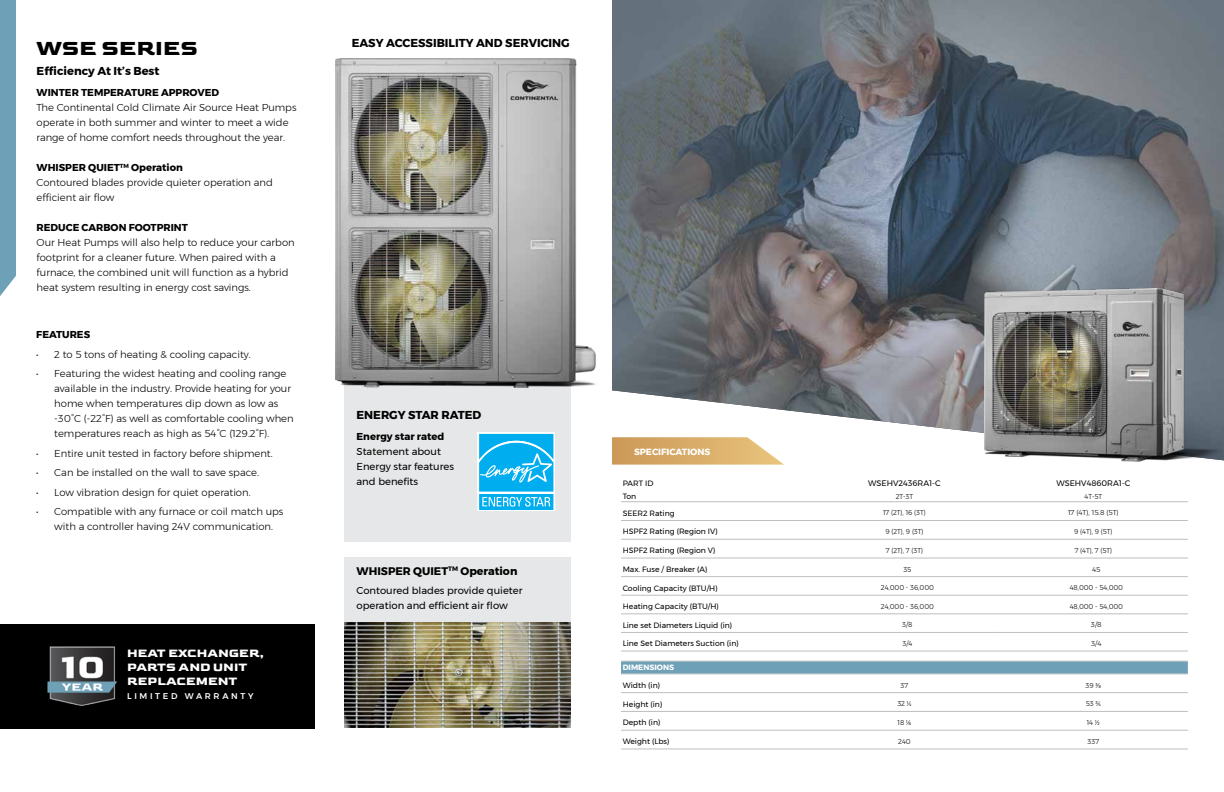
<style>
.page{position:relative;width:1224px;height:792px;background:#fff}
.page>*{position:absolute;margin:0;border:0;box-sizing:border-box;transform-origin:0 0}
.t1{font:700 22px "Goldman";color:#000}
.t2{font:700 12.4px/13.9px "Goldman";color:#fff}
.t3{font:700 11.5px "Montserrat";color:#000}
.t4{font:700 11px "Montserrat";color:#000}
.t5{font:300 10px/15px "Montserrat";color:#000}
.t6{font:10px/15px "Montserrat";color:#000}
.t7{font:700 10px "Montserrat";color:#000}
.t8{font:700 9px "Montserrat";color:#fff}
.t9{font:500 8.3px "Montserrat";letter-spacing:.32em;color:#fff}
.t10{font:8px "Montserrat";color:#000}
.t11{font:7.7px "Montserrat";color:#000}
.t12{font:700 7.7px "Montserrat";color:#fff}
.t13{font:300 7px "Montserrat";color:#000;scale:.95 1}
.t14{font:300 7px "Montserrat";color:#000}
.s1{font-weight:700}
</style>
<div class="page">
<div style="left:345px;top:352px;width:226px;height:190px;background:#e6e7e8"></div>
<img style="left:612px;top:0;width:612px;height:433px">
<svg style="left:612px;top:437px;width:172px;height:28px;background:#ddb67b"></svg>
<div style="left:0;top:0;width:16px;height:296px;background:#6ea1b7"></div>
<svg style="left:621px;top:662px;width:567px;height:12px;background:#72a2b7"></svg>
<hr style="left:621px;top:502px;width:189px;height:1px;background:#bcbec0">
<hr style="left:810px;top:502px;width:189px;height:1px;background:#bcbec0">
<hr style="left:999px;top:502px;width:189px;height:1px;background:#bcbec0">
<hr style="left:621px;top:661px;width:189px;height:1px;background:#bcbec0">
<hr style="left:810px;top:661px;width:189px;height:1px;background:#bcbec0">
<hr style="left:999px;top:661px;width:189px;height:1px;background:#bcbec0">
<hr style="left:621px;top:674px;width:189px;height:1px;background:#bcbec0">
<hr style="left:810px;top:674px;width:189px;height:1px;background:#bcbec0">
<hr style="left:999px;top:674px;width:189px;height:1px;background:#bcbec0">
<hr style="left:621px;top:692px;width:189px;height:1px;background:#bcbec0">
<hr style="left:810px;top:692px;width:189px;height:1px;background:#bcbec0">
<hr style="left:999px;top:692px;width:189px;height:1px;background:#bcbec0">
<hr style="left:621px;top:711px;width:189px;height:1px;background:#bcbec0">
<hr style="left:810px;top:711px;width:189px;height:1px;background:#bcbec0">
<hr style="left:999px;top:711px;width:189px;height:1px;background:#bcbec0">
<hr style="left:621px;top:730px;width:189px;height:1px;background:#bcbec0">
<hr style="left:810px;top:730px;width:189px;height:1px;background:#bcbec0">
<hr style="left:999px;top:730px;width:189px;height:1px;background:#bcbec0">
<hr style="left:621px;top:749px;width:189px;height:1px;background:#bcbec0">
<hr style="left:810px;top:749px;width:189px;height:1px;background:#bcbec0">
<hr style="left:999px;top:749px;width:189px;height:1px;background:#bcbec0">
<hr style="left:621px;top:520px;width:189px;height:1px;background:#bcbec0">
<hr style="left:810px;top:520px;width:189px;height:1px;background:#bcbec0">
<hr style="left:999px;top:520px;width:189px;height:1px;background:#bcbec0">
<hr style="left:810px;top:539px;width:189px;height:1px;background:#bcbec0">
<hr style="left:999px;top:539px;width:189px;height:1px;background:#bcbec0">
<hr style="left:621px;top:539px;width:189px;height:1px;background:#bcbec0">
<hr style="left:621px;top:558px;width:189px;height:1px;background:#bcbec0">
<hr style="left:621px;top:576px;width:189px;height:1px;background:#bcbec0">
<hr style="left:810px;top:576px;width:189px;height:1px;background:#bcbec0">
<hr style="left:999px;top:576px;width:189px;height:1px;background:#bcbec0">
<hr style="left:621px;top:595px;width:189px;height:1px;background:#bcbec0">
<hr style="left:810px;top:595px;width:189px;height:1px;background:#bcbec0">
<hr style="left:999px;top:595px;width:189px;height:1px;background:#bcbec0">
<hr style="left:621px;top:614px;width:189px;height:1px;background:#bcbec0">
<hr style="left:810px;top:614px;width:189px;height:1px;background:#bcbec0">
<hr style="left:999px;top:614px;width:189px;height:1px;background:#bcbec0">
<hr style="left:621px;top:632px;width:189px;height:1px;background:#bcbec0">
<hr style="left:810px;top:632px;width:189px;height:1px;background:#bcbec0">
<hr style="left:999px;top:632px;width:189px;height:1px;background:#bcbec0">
<hr style="left:621px;top:651px;width:189px;height:1px;background:#bcbec0">
<hr style="left:810px;top:651px;width:189px;height:1px;background:#bcbec0">
<hr style="left:999px;top:651px;width:189px;height:1px;background:#bcbec0">
<hr style="left:810px;top:558px;width:189px;height:1px;background:#bcbec0">
<hr style="left:999px;top:558px;width:189px;height:1px;background:#bcbec0">
<img style="left:336px;top:59px;width:260px;height:329px">
<img style="left:984px;top:289px;width:240px;height:173px">
<div style="left:0;top:624px;width:315px;height:105px;background:#000"></div>
<img style="left:47px;top:646px;width:70px;height:60px">
<div style="left:345px;top:558px;width:226px;height:124px;background:#e6e7e8"></div>
<div style="left:477px;top:432px;width:78px;height:61px;background:#eaf8fd"></div>
<svg style="left:477px;top:434px;width:78px;height:76px;background:#36bff2"></svg>
<img style="left:345px;top:623px;width:226px;height:104px">
<h1 class="t1" style="left:37px;top:35px;width:163px">WSE SERIES</h1>
<p class="t3" style="left:37px;top:62px;width:124px">Efficiency At It’s Best</p>
<p class="t7" style="left:37px;top:85px;width:184px">WINTER TEMPERATURE APPROVED</p>
<p class="t5" style="left:37px;top:100px;width:261px">The Continental Cold Climate Air Source Heat Pumps operate in both summer and winter to meet a wide range of home comfort needs throughout the year.</p>
<p class="t5" style="left:37px;top:160px;width:238px"><span class="s1">WHISPER QUIET</span><sup>TM</sup> <span class="s1">Operation<br></span>Contoured blades provide quieter operation and efficient air flow</p>
<p class="t7" style="left:37px;top:220px;width:153px">REDUCE CARBON FOOTPRINT</p>
<p class="t5" style="left:37px;top:235px;width:260px">Our Heat Pumps will also help to reduce your carbon footprint for a cleaner future. When paired with a furnace, the combined unit will function as a hybrid heat system resulting in energy cost savings.</p>
<p class="t7" style="left:36px;top:327px;width:55px">FEATURES</p>
<p class="t5" style="left:36px;top:347px;width:216px">• 2 to 5 tons of heating &amp; cooling capacity.</p>
<p class="t5" style="left:54px;top:366px;width:241px;text-indent:-18px">• Featuring the widest heating and cooling range available in the industry. Provide heating for your home when temperatures dip down as low as -30°C (-22°F) as well as comfortable cooling when temperatures reach as high as 54°C (129.2°F).</p>
<p class="t5" style="left:36px;top:446px;width:238px">• Entire unit tested in factory before shipment.</p>
<p class="t5" style="left:36px;top:465px;width:224px">• Can be installed on the wall to save space.</p>
<p class="t5" style="left:36px;top:485px;width:216px">• Low vibration design for quiet operation.</p>
<p class="t5" style="left:54px;top:504px;width:231px;text-indent:-18px">• Compatible with any furnace or coil match ups with a controller having 24V communication.</p>
<p class="t2" style="left:127px;top:646px;width:138px">HEAT EXCHANGER,<br>PARTS AND UNIT<br>REPLACEMENT</p>
<p class="t9" style="left:127px;top:689px;width:128px">LIMITED WARRANTY</p>
<p class="t3" style="left:352px;top:33px;width:220px">EASY ACCESSIBILITY AND SERVICING</p>
<p class="t3" style="left:357px;top:406px;width:126px">ENERGY STAR RATED</p>
<p class="t7" style="left:357px;top:428px;width:89px">Energy star rated</p>
<p class="t6" style="left:357px;top:444px;width:99px">Statement about<br>Energy star features and benefits</p>
<p class="t4" style="left:357px;top:562px;width:162px">WHISPER QUIET<sup>TM</sup> Operation</p>
<p class="t6" style="left:357px;top:583px;width:167px">Contoured blades provide quieter operation and efficient air flow</p>
<p class="t8" style="left:634px;top:444px;width:78px">SPECIFICATIONS</p>
<p class="t11" style="left:623px;top:477px;width:32px">PART ID</p>
<p class="t10" style="left:868px;top:477px;width:74px">WSEHV2436RA1-C</p>
<p class="t10" style="left:1056px;top:477px;width:75px">WSEHV4860RA1-C</p>
<p class="t11" style="left:623px;top:491px;width:15px">Ton</p>
<p class="t13" style="left:896px;top:491px;width:20px">2T-3T</p>
<p class="t13" style="left:1085px;top:491px;width:20px">4T-5T</p>
<p class="t11" style="left:623px;top:507px;width:53px">SEER2 Rating</p>
<p class="t13" style="left:883px;top:508px;width:46px">17 (2T), 16 (3T)</p>
<p class="t14" style="left:1068px;top:508px;width:52px">17 (4T), 15.8 (5T)</p>
<p class="t11" style="left:623px;top:526px;width:97px">HSPF2 Rating (Region IV)</p>
<p class="t13" style="left:885px;top:526px;width:42px">9 (2T), 9 (3T)</p>
<p class="t13" style="left:1074px;top:526px;width:42px">9 (4T), 9 (5T)</p>
<p class="t11" style="left:623px;top:545px;width:94px">HSPF2 Rating (Region V)</p>
<p class="t13" style="left:886px;top:545px;width:41px">7 (2T), 7 (3T)</p>
<p class="t13" style="left:1075px;top:545px;width:41px">7 (4T), 7 (5T)</p>
<p class="t11" style="left:623px;top:563px;width:86px">Max. Fuse / Breaker (A)</p>
<p class="t13" style="left:903px;top:564px;width:10px">35</p>
<p class="t14" style="left:1092px;top:564px;width:10px">45</p>
<p class="t11" style="left:623px;top:582px;width:96px">Cooling Capacity (BTU/H)</p>
<p class="t13" style="left:881px;top:582px;width:57px">24,000 - 36,000</p>
<p class="t13" style="left:1070px;top:582px;width:58px">48,000 - 54,000</p>
<p class="t11" style="left:623px;top:601px;width:98px">Heating Capacity (BTU/H)</p>
<p class="t13" style="left:881px;top:601px;width:57px">24,000 - 36,000</p>
<p class="t13" style="left:1070px;top:601px;width:58px">48,000 - 54,000</p>
<p class="t11" style="left:623px;top:619px;width:111px">Line set Diameters Liquid (in)</p>
<p class="t13" style="left:902px;top:620px;width:12px">3/8</p>
<p class="t14" style="left:1091px;top:620px;width:12px">3/8</p>
<p class="t11" style="left:623px;top:638px;width:118px">Line Set Diameters Suction (in)</p>
<p class="t13" style="left:902px;top:638px;width:12px">3/4</p>
<p class="t14" style="left:1091px;top:638px;width:12px">3/4</p>
<p class="t12" style="left:623px;top:661px;width:53px">DIMENSIONS</p>
<p class="t11" style="left:623px;top:679px;width:39px">Width (in)</p>
<p class="t13" style="left:901px;top:680px;width:10px">37</p>
<p class="t13" style="left:1086px;top:680px;width:19px">39 3/8</p>
<p class="t11" style="left:623px;top:698px;width:41px">Height (in)</p>
<p class="t13" style="left:897px;top:699px;width:18px">32 1/4</p>
<p class="t13" style="left:1086px;top:699px;width:18px">53 3/4</p>
<p class="t11" style="left:623px;top:717px;width:39px">Depth (in)</p>
<p class="t13" style="left:898px;top:717px;width:17px">18 1/8</p>
<p class="t13" style="left:1087px;top:717px;width:16px">14 1/2</p>
<p class="t11" style="left:623px;top:736px;width:48px">Weight (Lbs)</p>
<p class="t13" style="left:898px;top:736px;width:15px">240</p>
<p class="t13" style="left:1088px;top:736px;width:14px">337</p>
</div>
